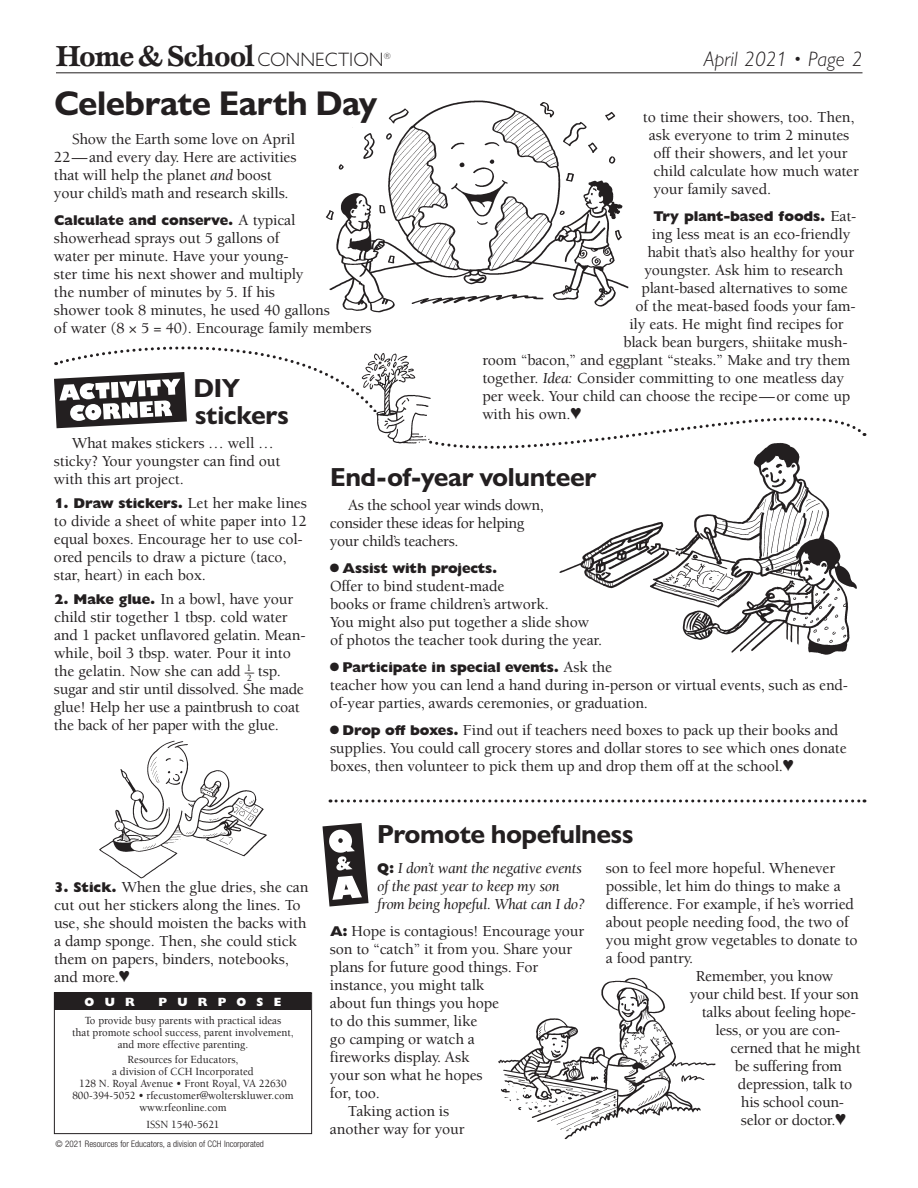
<style>
.page{position:relative;width:918px;height:1188px;background:#fff}
.page>*{position:absolute;margin:0;border:0;box-sizing:border-box;transform-origin:0 0}
.t1{font:700 34.5px "Gill Sans Nova";letter-spacing:-.015em;color:#231f20}
.t2{font:700 30px "Esprit Std";letter-spacing:-.04em;color:#231f20}
.t3{font:700 26.25px/27px "Gill Sans Nova";letter-spacing:-.02em;color:#231f20}
.t4{font:italic 300 21px "Gill Sans Nova";color:#231f20}
.t5{font:500 15.75px/18px "Berkeley Std";letter-spacing:-.01em;color:#231f20}
.t6{font:italic 15.75px/18px "Berkeley Std";letter-spacing:-.02em;color:#231f20}
.t7{font:800 14.25px "Gill Sans Nova";letter-spacing:-.01em;color:#231f20}
.t8{font:800 12px "Gill Sans Nova";letter-spacing:.85em;color:#fff}
.t9{font:500 11.25px/12px "Berkeley Std";color:#231f20;text-align:center;scale:.96 1}
.t10{font:300 condensed 9px "Helvetica Neue";color:#231f20}
.s1{font-family:"Gill Sans Nova";font-weight:300;font-size:19.5px}
.s2{font-family:"Berkeley Std";font-weight:500;font-size:15.75px}
.s3{font-weight:400;font-style:italic}
.s4{font-family:"Gill Sans Nova";font-weight:800;font-size:14.25px}
.s5{font-size:13.35px}
.s6{font-family:"Gill Sans Nova";font-weight:800;font-style:normal;font-size:14.25px}
</style>
<div class="page">
<div style="left:54px;top:992px;width:258px;height:142px;border:1px solid #231f20"></div>
<div style="left:55px;top:992px;width:256px;height:18px;background:#231f20"></div>
<hr style="left:56px;top:72px;width:807px;height:1px;background:#231f20">
<svg style="left:435px;top:417px;width:431px;height:32px"></svg>
<svg style="left:330px;top:800px;width:535px;height:2px"></svg>
<svg style="left:54px;top:346px;width:305px;height:82px"></svg>
<svg style="left:322px;top:823px;width:47px;height:84px"></svg>
<img style="left:99px;top:740px;width:168px;height:139px">
<img style="left:326px;top:100px;width:303px;height:213px">
<img style="left:498px;top:977px;width:218px;height:163px">
<img style="left:556px;top:441px;width:304px;height:214px">
<img style="left:360px;top:353px;width:73px;height:91px">
<h2 class="t2" style="left:56px;top:37px;width:336px">Home &amp; School <span class="s1">CONNECTION</span><sup>®</sup></h2>
<h2 class="t4" style="left:704px;top:46px;width:160px">April 2021 • Page 2</h2>
<h2 class="t1" style="left:54px;top:82px;width:325px">Celebrate Earth Day</h2>
<p class="t5" style="left:649px;top:108px;width:212px;text-indent:-6px">to time their showers, too. Then, ask everyone to trim 2 minutes off their showers, and let your child calculate how much water your family saved.</p>
<p class="t7" style="left:653px;top:207px;width:205px">Try plant-based foods. <span class="s2">Eat-</span></p>
<p class="t5" style="left:652px;top:225px;width:200px">ing less meat is an eco-friendly</p>
<p class="t5" style="left:647px;top:243px;width:208px">habit that’s also healthy for your</p>
<p class="t5" style="left:644px;top:261px;width:200px">youngster. Ask him to research</p>
<p class="t5" style="left:641px;top:279px;width:208px">plant-based alternatives to some</p>
<p class="t5" style="left:635px;top:297px;width:222px">of the meat-based foods your fam-</p>
<p class="t5" style="left:629px;top:315px;width:216px">ily eats. He might find recipes for</p>
<p class="t5" style="left:623px;top:333px;width:226px">black bean burgers, shiitake mush-</p>
<p class="t5" style="left:482px;top:351px;width:369px">room “bacon,” and eggplant “steaks.” Make and try them</p>
<p class="t5" style="left:482px;top:369px;width:363px">together. <span class="s3">Idea:</span> Consider committing to one meatless day</p>
<p class="t5" style="left:482px;top:387px;width:369px">per week. Your child can choose the recipe—or come up</p>
<p class="t5" style="left:482px;top:405px;width:100px">with his own.♥</p>
<p class="t5" style="left:54px;top:131px;width:244px;text-indent:18px">Show the Earth some love on April 22—and every day. Here are activities that will help the planet <span class="s3">and</span> boost your child’s math and research skills.</p>
<p class="t7" style="left:54px;top:211px;width:243px">Calculate and conserve. <span class="s2">A typical</span></p>
<p class="t5" style="left:54px;top:230px;width:319px">showerhead sprays out 5 gallons of<br>water per minute. Have your young-<br>ster time his next shower and multiply<br>the number of minutes by 5. If his<br>shower took 8 minutes, he used 40 gallons<br>of water (8 × 5 = 40). Encourage family members</p>
<h2 class="t3" style="left:194px;top:375px;width:97px">DIY stickers</h2>
<p class="t5" style="left:54px;top:434px;width:228px;text-indent:18px">What makes stickers … well … sticky? Your youngster can find out with this art project.</p>
<p class="t7" style="left:54px;top:494px;width:254px">1. Draw stickers. <span class="s2">Let her make lines</span></p>
<p class="t5" style="left:54px;top:512px;width:254px">to divide a sheet of white paper into 12 equal boxes. Encourage her to use col&shy;ored pencils to draw a picture (taco, star, heart) in each box.</p>
<p class="t5" style="left:54px;top:590px;width:253px"><span class="s4">2. Make glue.</span> In a bowl, have your child stir together 1 tbsp. cold water and 1 packet unflavored gelatin. Mean&shy;while, boil 3 tbsp. water. Pour it into the gelatin. Now she can add <sup>1</sup><span class="s5">–</span><sub>2</sub> tsp. sugar and stir until dissolved. She made glue! Help her use a paintbrush to coat the back of her paper with the glue.</p>
<p class="t3" style="left:330px;top:463px;width:268px">End-of-year volunteer</p>
<p class="t5" style="left:330px;top:496px;width:215px;text-indent:18px">As the school year winds down, consider these ideas for helping your child’s teachers.</p>
<p class="t7" style="left:330px;top:559px;width:169px">● Assist with projects.</p>
<p class="t5" style="left:330px;top:577px;width:274px">Offer to bind student-made<br>books or frame children’s artwork.<br>You might also put together a slide show of photos the teacher took during the year.</p>
<p class="t7" style="left:330px;top:658px;width:284px">● Participate in special events. <span class="s2">Ask the</span></p>
<p class="t5" style="left:330px;top:676px;width:520px">teacher how you can lend a hand during in-person or virtual events, such as end&shy;of-year parties, awards ceremonies, or graduation.</p>
<p class="t5" style="left:330px;top:721px;width:518px">● <span class="s4">Drop off boxes.</span> Find out if teachers need boxes to pack up their books and supplies. You could call grocery stores and dollar stores to see which ones donate boxes, then volunteer to pick them up and drop them off at the school.♥</p>
<p class="t5" style="left:54px;top:878px;width:256px"><span class="s4">3. Stick.</span> When the glue dries, she can cut out her stickers along the lines. To use, she should moisten the backs with a damp sponge. Then, she could stick them on papers, binders, notebooks, and more.♥</p>
<p class="t8" style="left:85px;top:994px;width:52px">OUR</p>
<p class="t8" style="left:159px;top:994px;width:124px">PURPOSE</p>
<p class="t9" style="left:72px;top:1015px;width:232px">To provide busy parents with practical ideas<br>that promote school success, parent involvement, and more effective parenting.</p>
<p class="t9" style="left:72px;top:1054px;width:232px">Resources for Educators,<br>a division of CCH Incorporated<br>128 N. Royal Avenue • Front Royal, VA 22630<br>800-394-5052 • rfecustomer@wolterskluwer.com www.rfeonline.com</p>
<p class="t9" style="left:146px;top:1119px;width:78px">ISSN 1540-5621</p>
<p class="t10" style="left:56px;top:1139px;width:210px">© 2021 Resources for Educators, a division of CCH Incorporated</p>
<h2 class="t3" style="left:377px;top:820px;width:258px">Promote hopefulness</h2>
<p class="t6" style="left:377px;top:859px;width:209px"><span class="s6">Q:</span> I don’t want the negative events of the past year to keep my son from being hopeful. What can I do?</p>
<p class="t5" style="left:330px;top:922px;width:256px"><span class="s4">A:</span> Hope is contagious! Encourage your</p>
<p class="t5" style="left:330px;top:940px;width:244px">son to “catch” it from you. Share your</p>
<p class="t5" style="left:330px;top:958px;width:210px">plans for future good things. For</p>
<p class="t5" style="left:330px;top:976px;width:156px">instance, you might talk</p>
<p class="t5" style="left:330px;top:994px;width:171px">about fun things you hope</p>
<p class="t5" style="left:330px;top:1012px;width:149px">to do this summer, like</p>
<p class="t5" style="left:330px;top:1030px;width:146px">go camping or watch a</p>
<p class="t5" style="left:330px;top:1048px;width:141px">fireworks display. Ask</p>
<p class="t5" style="left:330px;top:1066px;width:154px">your son what he hopes</p>
<p class="t5" style="left:330px;top:1084px;width:51px">for, too.</p>
<p class="t5" style="left:348px;top:1102px;width:103px">Taking action is</p>
<p class="t5" style="left:330px;top:1120px;width:136px">another way for your</p>
<p class="t5" style="left:606px;top:859px;width:231px">son to feel more hopeful. Whenever</p>
<p class="t5" style="left:606px;top:877px;width:236px">possible, let him do things to make a</p>
<p class="t5" style="left:606px;top:895px;width:249px">difference. For example, if he’s worried</p>
<p class="t5" style="left:606px;top:913px;width:244px">about people needing food, the two of</p>
<p class="t5" style="left:606px;top:931px;width:253px">you might grow vegetables to donate to</p>
<p class="t5" style="left:606px;top:949px;width:89px">a food pantry.</p>
<p class="t5" style="left:696px;top:967px;width:139px">Remember, you know</p>
<p class="t5" style="left:690px;top:985px;width:170px">your child best. If your son</p>
<p class="t5" style="left:702px;top:1003px;width:156px">talks about feeling hope-</p>
<p class="t5" style="left:715px;top:1021px;width:126px">less, or you are con-</p>
<p class="t5" style="left:730px;top:1039px;width:132px">cerned that he might</p>
<p class="t5" style="left:735px;top:1057px;width:109px">be suffering from</p>
<p class="t5" style="left:738px;top:1075px;width:116px">depression, talk to</p>
<p class="t5" style="left:741px;top:1093px;width:105px">his school coun-</p>
<p class="t5" style="left:741px;top:1111px;width:107px">selor or doctor.♥</p>
</div>
